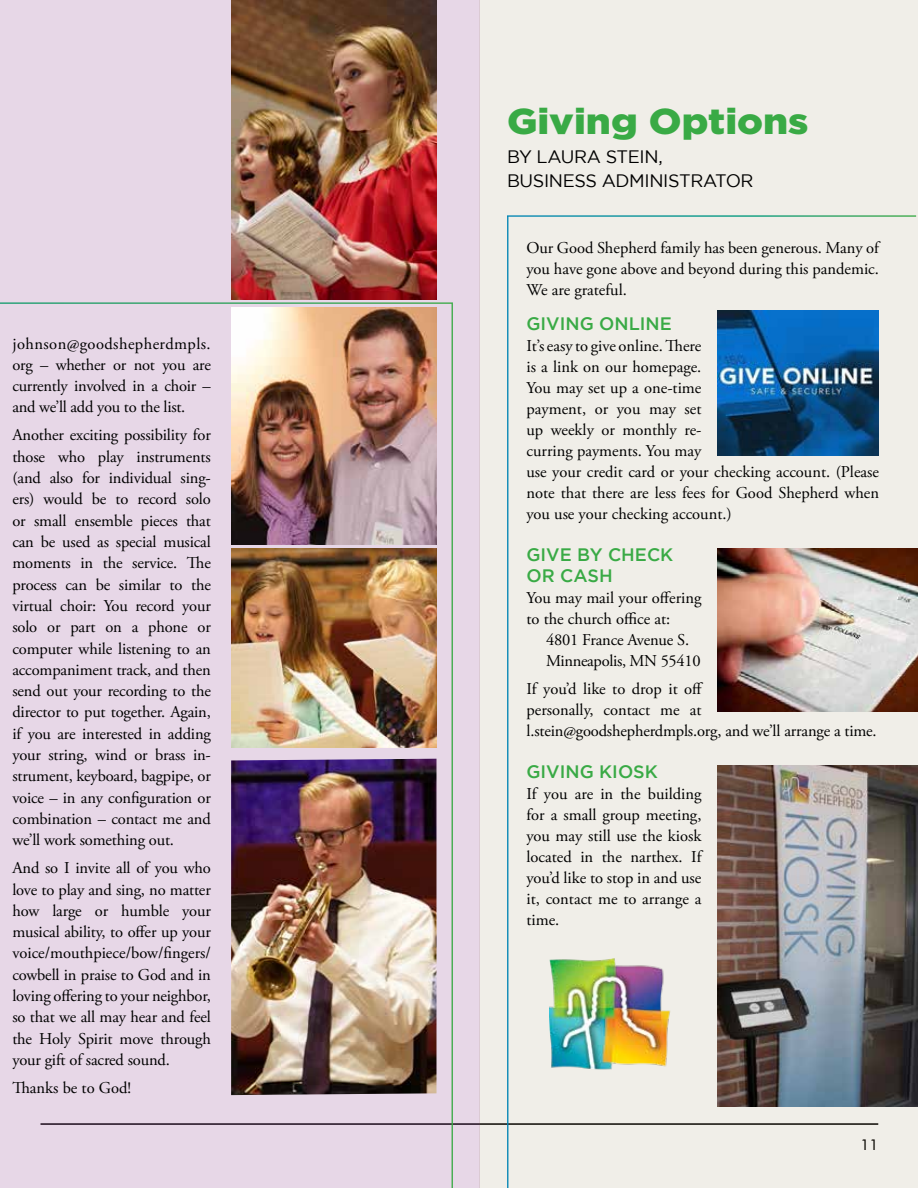
<style>
.page{position:relative;width:918px;height:1188px;background:#fff}
.page>*{position:absolute;margin:0;border:0;box-sizing:border-box;transform-origin:0 0}
.t1{font:900 36px "Gotham";color:#39aa45;scale:1.1 1}
.t2{font:500 18px/21.6px "Gotham";color:#39aa45}
.t3{font:18px/24px "Gotham";letter-spacing:-.02em;color:#000}
.t4{font:16.5px/21.3px "Adobe Garamond Pro";color:#000;text-align:justify}
.t5{font:16.5px/21px "Adobe Garamond Pro";letter-spacing:-.02em;color:#000}
.t6{font:15px "Futura BT";color:#000}
</style>
<div class="page">
<div style="left:0;top:0;width:480px;height:1188px;background:#e7d7e7"></div>
<div style="left:480px;top:0;width:438px;height:1188px;background:#f0eee8"></div>
<svg style="left:0;top:302px;width:453px;height:886px"></svg>
<img style="left:718px;top:765px;width:200px;height:342px">
<img style="left:718px;top:310px;width:160px;height:146px">
<img style="left:718px;top:549px;width:200px;height:163px">
<hr style="left:507px;top:215px;width:409px;height:2px;background:#fff">
<hr style="left:507px;top:216px;width:1px;height:972px;background:#0084b4">
<img style="left:549px;top:958px;width:122px;height:112px">
<img style="left:231px;top:759px;width:205px;height:336px">
<img style="left:231px;top:307px;width:205px;height:237px">
<img style="left:231px;top:0;width:205px;height:300px">
<img style="left:231px;top:549px;width:205px;height:199px">
<p class="t4" style="left:12px;top:333px;width:200px">johnson@goodshepherdmpls. org – whether or not you are currently involved in a choir – and we’ll add you to the list.</p>
<p class="t4" style="left:12px;top:425px;width:200px">Another exciting possibility for those who play instruments (and also for individual sing&shy;ers) would be to record solo or small ensemble pieces that can be used as special musical moments in the service. The process can be similar to the virtual choir: You record your solo or part on a phone or computer while listening to an accompaniment track, and then send out your recording to the director to put together. Again, if you are interested in adding your string, wind or brass in&shy;strument, keyboard, bagpipe, or voice – in any configuration or combination – contact me and we’ll work something out.</p>
<p class="t4" style="left:12px;top:858px;width:200px">And so I invite all of you who love to play and sing, no matter how large or humble your musical ability, to offer up your voice/mouthpiece/bow/fingers/ cowbell in praise to God and in loving offering to your neighbor, so that we all may hear and feel the Holy Spirit move through your gift of sacred sound.</p>
<p class="t4" style="left:12px;top:1078px;width:120px">Thanks be to God!</p>
<h1 class="t1" style="left:507px;top:101px;width:276px">Giving Options</h1>
<p class="t3" style="left:507px;top:144px;width:248px">BY LAURA STEIN,<br>BUSINESS ADMINISTRATOR</p>
<p class="t4" style="left:526px;top:238px;width:354px">Our Good Shepherd family has been generous. Many of you have gone above and beyond during this pandemic.<br>We are grateful.</p>
<p class="t2" style="left:526px;top:312px;width:147px">GIVING ONLINE</p>
<p class="t4" style="left:526px;top:336px;width:354px;text-align:left">It’s easy to give online. There<br>is a link on our homepage.<br>You may set up a one-time<br>payment, or you may set<br>up weekly or monthly re-<br>curring payments. You may<br>use your credit card or your checking account. (Please note that there are less fees for Good Shepherd when you use your checking account.)</p>
<p class="t2" style="left:526px;top:543px;width:148px">GIVE BY CHECK<br>OR CASH</p>
<p class="t4" style="left:526px;top:588px;width:176px">You may mail your offering to the church office at:</p>
<p class="t5" style="left:546px;top:630px;width:156px">4801 France Avenue S.<br>Minneapolis, MN 55410</p>
<p class="t4" style="left:526px;top:679px;width:352px;text-align:left">If you’d like to drop it off<br>personally, contact me at l.stein@goodshepherdmpls.org, and we’ll arrange a time.</p>
<p class="t2" style="left:526px;top:760px;width:133px">GIVING KIOSK</p>
<p class="t4" style="left:526px;top:784px;width:176px">If you are in the building for a small group meeting, you may still use the kiosk located in the narthex. If you’d like to stop in and use it, contact me to arrange a time.</p>
<p class="t6" style="left:861px;top:1135px;width:19px">11</p>
</div>
